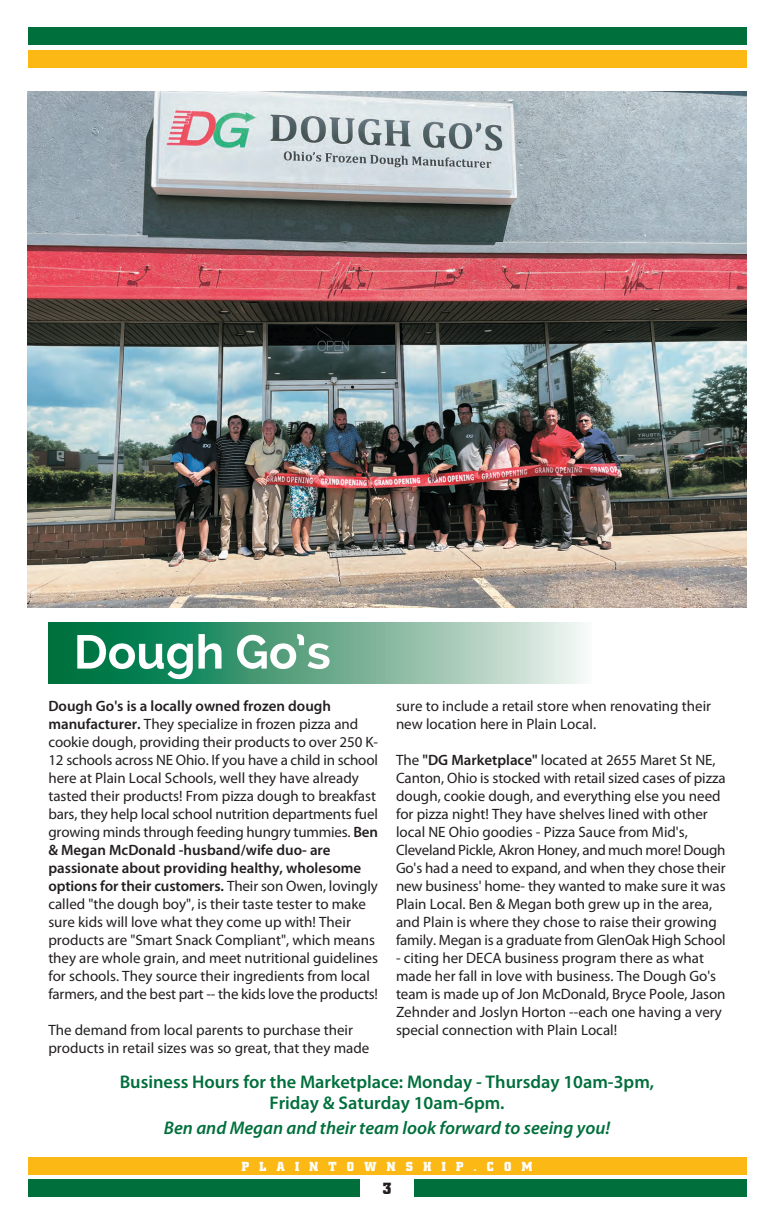
<style>
.page{position:relative;width:774px;height:1224px;background:#fff}
.page>*{position:absolute;margin:0;border:0;box-sizing:border-box;transform-origin:0 0}
.t1{font:600 18.4px/21.6px "Myriad Pro";color:#006f3c;text-align:center}
.t2{font:italic 600 18.4px "Myriad Pro";color:#006f3c}
.t3{font:700 16px "City";color:#231f20}
.t4{font:15px/18px "Myriad Pro";color:#231f20}
.t5{font:700 13px "City";letter-spacing:.8em;color:#fff}
.s1{font-weight:600}
</style>
<div class="page">
<hr style="left:48px;top:622px;width:2px;height:62px;background:#006f3c">
<svg style="left:50px;top:622px;width:534px;height:62px;background:#80b79e"></svg>
<div style="left:28px;top:1157px;width:719px;height:18px;background:#fcb814"></div>
<div style="left:28px;top:1179px;width:719px;height:18px;background:#006f3c"></div>
<div style="left:360px;top:1177px;width:54px;height:26px;background:#fff"></div>
<div style="left:28px;top:50px;width:719px;height:18px;background:#fcb814"></div>
<div style="left:28px;top:27px;width:719px;height:18px;background:#006f3c"></div>
<img style="left:27px;top:92px;width:720px;height:516px">
<svg style="left:77px;top:634px;width:145px;height:45px"></svg>
<svg style="left:237px;top:634px;width:93px;height:35px"></svg>
<p class="t4" style="left:48px;top:698px;width:331px"><span class="s1">Dough Go's is a locally owned frozen dough manufacturer.</span> They specialize in frozen pizza and cookie dough, providing their products to over 250 K-12 schools across NE Ohio. If you have a child in school here at Plain Local Schools, well they have already tasted their products! From pizza dough to breakfast bars, they help local school nutrition departments fuel growing minds through feeding hungry tummies. <span class="s1">Ben &amp; Megan McDonald -husband/wife duo- are passionate about providing healthy, wholesome options for their customers.</span> Their son Owen, lovingly called "the dough boy", is their taste tester to make sure kids will love what they come up with! Their products are "Smart Snack Compliant", which means they are whole grain, and meet nutritional guidelines for schools. They source their ingredients from local farmers, and the best part -- the kids love the products!</p>
<p class="t4" style="left:48px;top:1022px;width:323px">The demand from local parents to purchase their products in retail sizes was so great, that they made</p>
<p class="t4" style="left:396px;top:698px;width:317px">sure to include a retail store when renovating their new location here in Plain Local.</p>
<p class="t4" style="left:396px;top:752px;width:331px">The <span class="s1">"DG Marketplace"</span> located at 2655 Maret St NE, Canton, Ohio is stocked with retail sized cases of pizza dough, cookie dough, and everything else you need for pizza night! They have shelves lined with other local NE Ohio goodies - Pizza Sauce from Mid's, Cleveland Pickle, Akron Honey, and much more! Dough Go's had a need to expand, and when they chose their new business' home- they wanted to make sure it was Plain Local. Ben &amp; Megan both grew up in the area, and Plain is where they chose to raise their growing family. Megan is a graduate from GlenOak High School</p>
<p class="t4" style="left:396px;top:950px;width:331px">- citing her DECA business program there as what made her fall in love with business. The Dough Go's team is made up of Jon McDonald, Bryce Poole, Jason Zehnder and Joslyn Horton --each one having a very special connection with Plain Local!</p>
<p class="t1" style="left:120px;top:1072px;width:536px">Business Hours for the Marketplace: Monday - Thursday 10am-3pm,<br>Friday &amp; Saturday 10am-6pm.</p>
<p class="t2" style="left:164px;top:1121px;width:448px">Ben and Megan and their team look forward to seeing you!</p>
<p class="t5" style="left:242px;top:1161px;width:292px">PLAINTOWNSHIP.COM</p>
<p class="t3" style="left:382px;top:1182px;width:11px">3</p>
</div>
